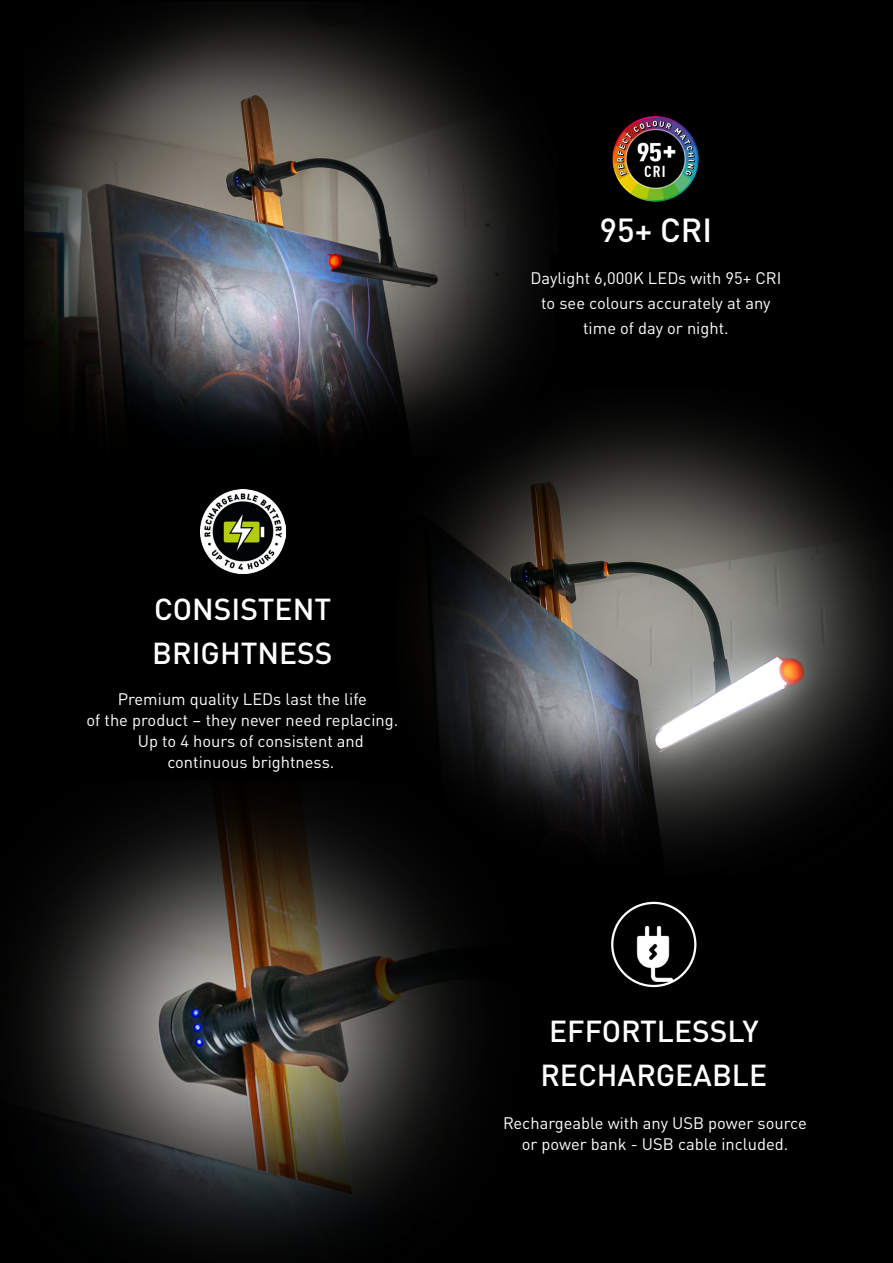
<style>
.page{position:relative;width:893px;height:1263px;background:#000}
.page>*{position:absolute;margin:0;border:0;box-sizing:border-box;transform-origin:0 0}
.t1{font:500 33px "DIN Pro";color:#fff}
.t2{font:500 30px/43.5px "DIN Pro";color:#fff}
.t3{font:16.5px/25.2px "DIN Pro";color:#fff;text-align:center}
</style>
<div class="page">
<img style="left:612px;top:116px;width:87px;height:86px">
<div style="left:611px;top:902px;width:85px;height:85px;border:2px solid #fff;border-radius:50%"></div>
<img style="left:433px;top:418px;width:460px;height:428px">
<img style="left:200px;top:489px;width:85px;height:85px">
<img style="left:21px;top:781px;width:515px;height:467px">
<img style="left:622px;top:915px;width:63px;height:73px">
<img style="left:24px;top:5px;width:533px;height:450px">
<h2 class="t2" style="left:152px;top:586px;width:182px">CONSISTENT<br>BRIGHTNESS</h2>
<p class="t3" style="left:118px;top:685px;width:251px">Premium quality LEDs last the life</p>
<p class="t3" style="left:87px;top:706px;width:313px">of the product – they never need replacing.</p>
<p class="t3" style="left:138px;top:727px;width:228px">Up to 4 hours of consistent and</p>
<p class="t3" style="left:167px;top:748px;width:169px">continuous brightness.</p>
<h1 class="t1" style="left:600px;top:204px;width:114px">95+ CRI</h1>
<p class="t3" style="left:530px;top:264px;width:253px">Daylight 6,000K LEDs with 95+ CRI to see colours accurately at any time of day or night.</p>
<h2 class="t2" style="left:540px;top:1008px;width:228px">EFFORTLESSLY<br>RECHARGEABLE</h2>
<p class="t3" style="left:503px;top:1111px;width:305px;line-height:21px">Rechargeable with any USB power source or power bank - USB cable included.</p>
</div>
